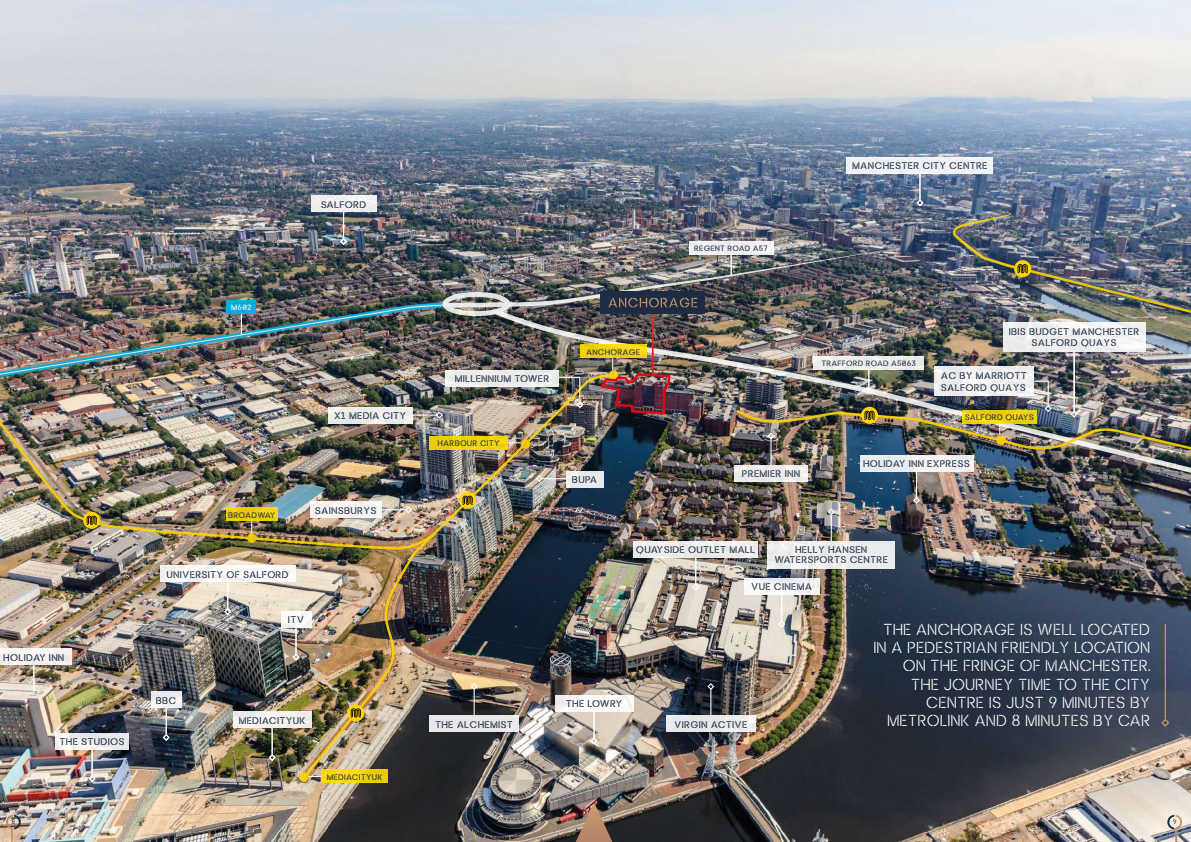
<style>
.page{position:relative;width:1191px;height:842px;background:#fff}
.page>*{position:absolute;margin:0;border:0;box-sizing:border-box;transform-origin:0 0}
.t1{font:19.2px/18.2px "Sukima";color:#fff;text-align:right}
.t2{font:700 11.5px/11.5px "Sukima";letter-spacing:.02em;color:#1d2c43;text-align:center}
.t3{font:700 11.5px "Sukima";letter-spacing:-.005em;color:#1d2c43}
.t4{font:700 9.6px "Sukima";letter-spacing:.02em;color:#1d2c43}
.t5{font:700 9.2px "Sukima";letter-spacing:.02em;color:#1d2c43}
.t6{font:700 9.2px "Sukima";color:#fff}
.t7{font:6.7px "Gill Sans Nova";color:#1d2c43}
</style>
<div class="page">
<img style="left:0;top:0;width:1191px;height:842px">
<img style="left:300px;top:541px;width:318px;height:240px">
<img style="left:0;top:541px;width:436px;height:10px">
<svg style="left:299px;top:772px;width:10px;height:10px"></svg>
<svg style="left:347px;top:704px;width:17px;height:17px"></svg>
<svg style="left:351px;top:708px;width:10px;height:10px"></svg>
<svg style="left:1167px;top:815px;width:15px;height:27px"></svg>
<svg style="left:6px;top:815px;width:15px;height:27px"></svg>
<svg style="left:575px;top:803px;width:37px;height:39px"></svg>
<hr style="left:1164px;top:624px;width:1px;height:95px;background:#cb9867">
<svg style="left:1160px;top:718px;width:10px;height:10px"></svg>
<svg style="left:33px;top:665px;width:1px;height:26px"></svg>
<svg style="left:268px;top:728px;width:8px;height:34px"></svg>
<svg style="left:590px;top:711px;width:8px;height:34px"></svg>
<svg style="left:691px;top:557px;width:9px;height:34px"></svg>
<svg style="left:777px;top:594px;width:9px;height:34px"></svg>
<svg style="left:470px;top:682px;width:8px;height:9px"></svg>
<svg style="left:292px;top:627px;width:8px;height:34px"></svg>
<svg style="left:223px;top:582px;width:9px;height:34px"></svg>
<svg style="left:162px;top:708px;width:8px;height:34px"></svg>
<svg style="left:88px;top:749px;width:8px;height:34px"></svg>
<div style="left:233px;top:712px;width:78px;height:16px;background:#f3f3eb"></div>
<svg style="left:321px;top:769px;width:67px;height:14px"></svg>
<div style="left:555px;top:695px;width:78px;height:16px;background:linear-gradient(to right,#f5f4f2,#fcfbf9)"></div>
<div style="left:633px;top:541px;width:125px;height:16px;background:#ededeb"></div>
<div style="left:767px;top:541px;width:128px;height:27px;background:linear-gradient(to right,#f1f0ee,#e9ebed)"></div>
<div style="left:846px;top:157px;width:147px;height:16px;background:#eff1f5"></div>
<svg style="left:743px;top:578px;width:76px;height:16px"></svg>
<div style="left:0;top:649px;width:72px;height:16px;background:#f5f3f1"></div>
<div style="left:281px;top:611px;width:30px;height:16px;background:#fff"></div>
<div style="left:160px;top:566px;width:135px;height:16px;background:#fff"></div>
<div style="left:151px;top:691px;width:30px;height:17px;background:linear-gradient(to right,#efeeef,#f2f1f0)"></div>
<div style="left:55px;top:733px;width:74px;height:16px;background:linear-gradient(to right,#f7f5f3,#e5e6e8)"></div>
<svg style="left:706px;top:682px;width:9px;height:34px"></svg>
<hr style="left:473px;top:689px;width:2px;height:27px;background:#fff">
<div style="left:666px;top:716px;width:89px;height:16px;background:#e8e9ea"></div>
<div style="left:429px;top:716px;width:90px;height:16px;background:#e8e8e9"></div>
<svg style="left:308px;top:776px;width:13px;height:1px"></svg>
<img style="left:0;top:173px;width:1191px;height:368px">
<hr style="left:1073px;top:351px;width:2px;height:61px;background:#fff">
<p class="t2" style="left:3px;top:650px;width:63px">HOLIDAY INN</p>
<p class="t2" style="left:60px;top:734px;width:66px">THE STUDIOS</p>
<p class="t6" style="left:231px;top:300px;width:22px">M602</p>
<p class="t2" style="left:321px;top:197px;width:47px">SALFORD</p>
<p class="t2" style="left:334px;top:408px;width:74px">X1 MEDIA CITY</p>
<p class="t4" style="left:228px;top:507px;width:49px">BROADWAY</p>
<p class="t2" style="left:315px;top:503px;width:63px">SAINSBURYS</p>
<p class="t2" style="left:167px;top:567px;width:124px">UNIVERSITY OF SALFORD</p>
<p class="t2" style="left:288px;top:612px;width:18px">ITV</p>
<p class="t2" style="left:156px;top:693px;width:22px">BBC</p>
<p class="t5" style="left:694px;top:241px;width:75px">REGENT ROAD A57</p>
<p class="t2" style="left:852px;top:158px;width:137px">MANCHESTER CITY CENTRE</p>
<p class="t2" style="left:455px;top:371px;width:96px">MILLENNIUM TOWER</p>
<p class="t4" style="left:437px;top:436px;width:64px">HARBOUR CITY</p>
<p class="t4" style="left:586px;top:344px;width:56px">ANCHORAGE</p>
<p class="t2" style="left:572px;top:472px;width:27px">BUPA</p>
<p class="t2" style="left:742px;top:466px;width:60px">PREMIER INN</p>
<p class="t5" style="left:821px;top:356px;width:96px">TRAFFORD ROAD A5063</p>
<p class="t2" style="left:1008px;top:324px;width:132px">IBIS BUDGET MANCHESTER<br>SALFORD QUAYS</p>
<p class="t2" style="left:941px;top:368px;width:87px;text-align:left">AC BY MARRIOTT<br>SALFORD QUAYS</p>
<p class="t4" style="left:964px;top:410px;width:70px">SALFORD QUAYS</p>
<p class="t2" style="left:863px;top:456px;width:108px">HOLIDAY INN EXPRESS</p>
<p class="t3" style="left:566px;top:695px;width:58px">THE LOWRY</p>
<p class="t2" style="left:636px;top:542px;width:121px">QUAYSIDE OUTLET MALL</p>
<p class="t2" style="left:774px;top:542px;width:115px;line-height:10.5px">HELLY HANSEN<br>WATERSPORTS CENTRE</p>
<p class="t2" style="left:751px;top:579px;width:62px">VUE CINEMA</p>
<h1 class="t1" style="left:873px;top:618px;width:278px">THE ANCHORAGE IS WELL LOCATED<br>IN A PEDESTRIAN FRIENDLY LOCATION<br>ON THE FRINGE OF MANCHESTER.<br>THE JOURNEY TIME TO THE CITY<br>CENTRE IS JUST 9 MINUTES BY</h1>
<p class="t2" style="left:239px;top:713px;width:68px">MEDIACITYUK</p>
<h1 class="t1" style="left:887px;top:709px;width:265px">METROLINK AND 8 MINUTES BY CAR</h1>
<p class="t2" style="left:435px;top:717px;width:79px">THE ALCHEMIST</p>
<p class="t2" style="left:674px;top:717px;width:75px">VIRGIN ACTIVE</p>
<p class="t4" style="left:327px;top:769px;width:57px">MEDIACITYUK</p>
<p class="t7" style="left:12px;top:818px;width:5px">8</p>
<p class="t7" style="left:1173px;top:818px;width:5px">9</p>
</div>
